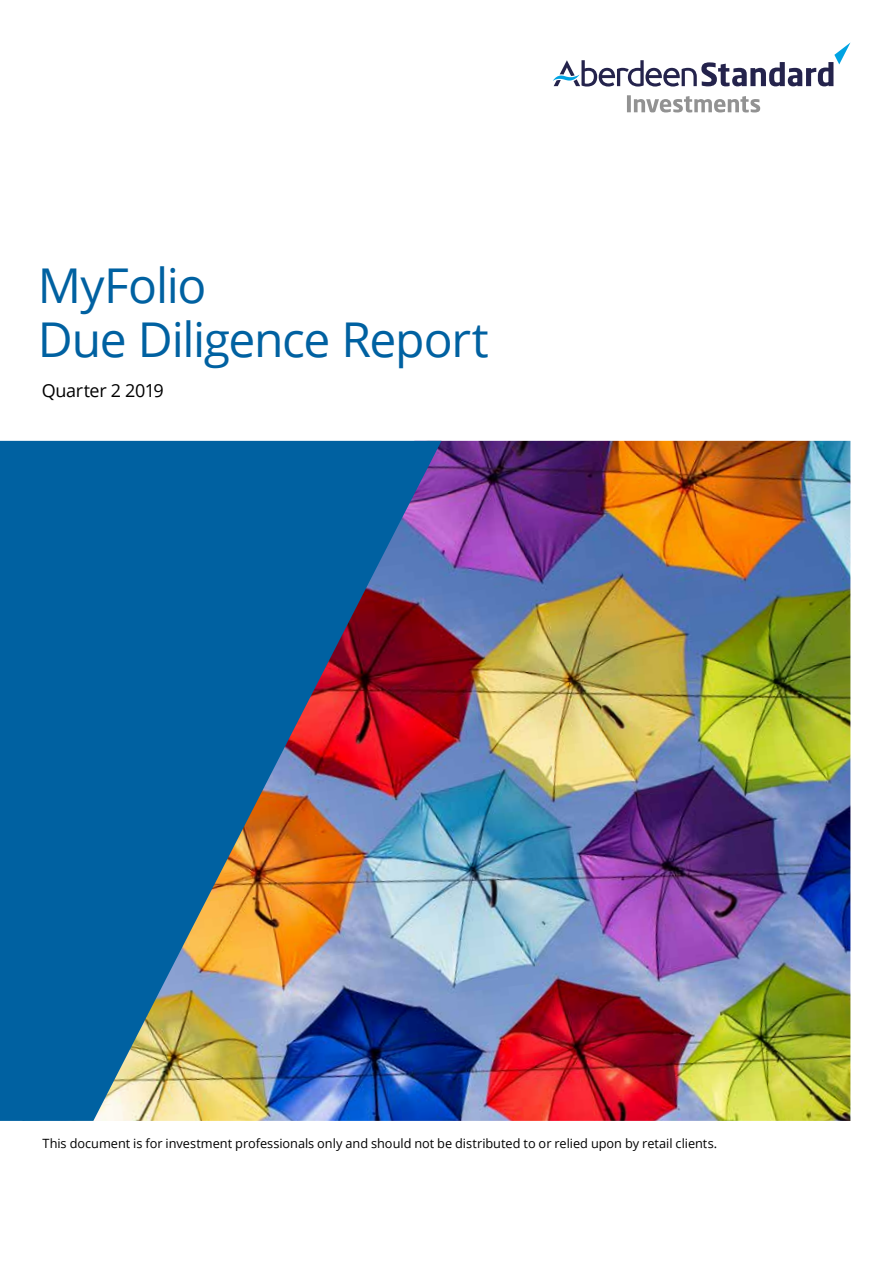
<style>
.page{position:relative;width:893px;height:1263px;background:#fff}
.page>*{position:absolute;margin:0;border:0;box-sizing:border-box;transform-origin:0 0}
.t1{font:48px/54px "Open Sans";letter-spacing:-.025em;color:#0061a1}
.t2{font:18px "Open Sans";letter-spacing:-.025em;color:#000}
.t3{font:12.75px "Open Sans";color:#000}
</style>
<div class="page">
<img style="left:441px;top:441px;width:409px;height:680px">
<svg style="left:553px;top:43px;width:297px;height:44px"></svg>
<svg style="left:627px;top:95px;width:133px;height:17px"></svg>
<img style="left:0;top:441px;width:441px;height:680px">
<h1 class="t1" style="left:38px;top:257px;width:453px">MyFolio<br>Due Diligence Report</h1>
<h2 class="t2" style="left:42px;top:378px;width:124px">Quarter 2 2019</h2>
<p class="t3" style="left:43px;top:1135px;width:676px">This document is for investment professionals only and should not be distributed to or relied upon by retail clients.</p>
</div>
